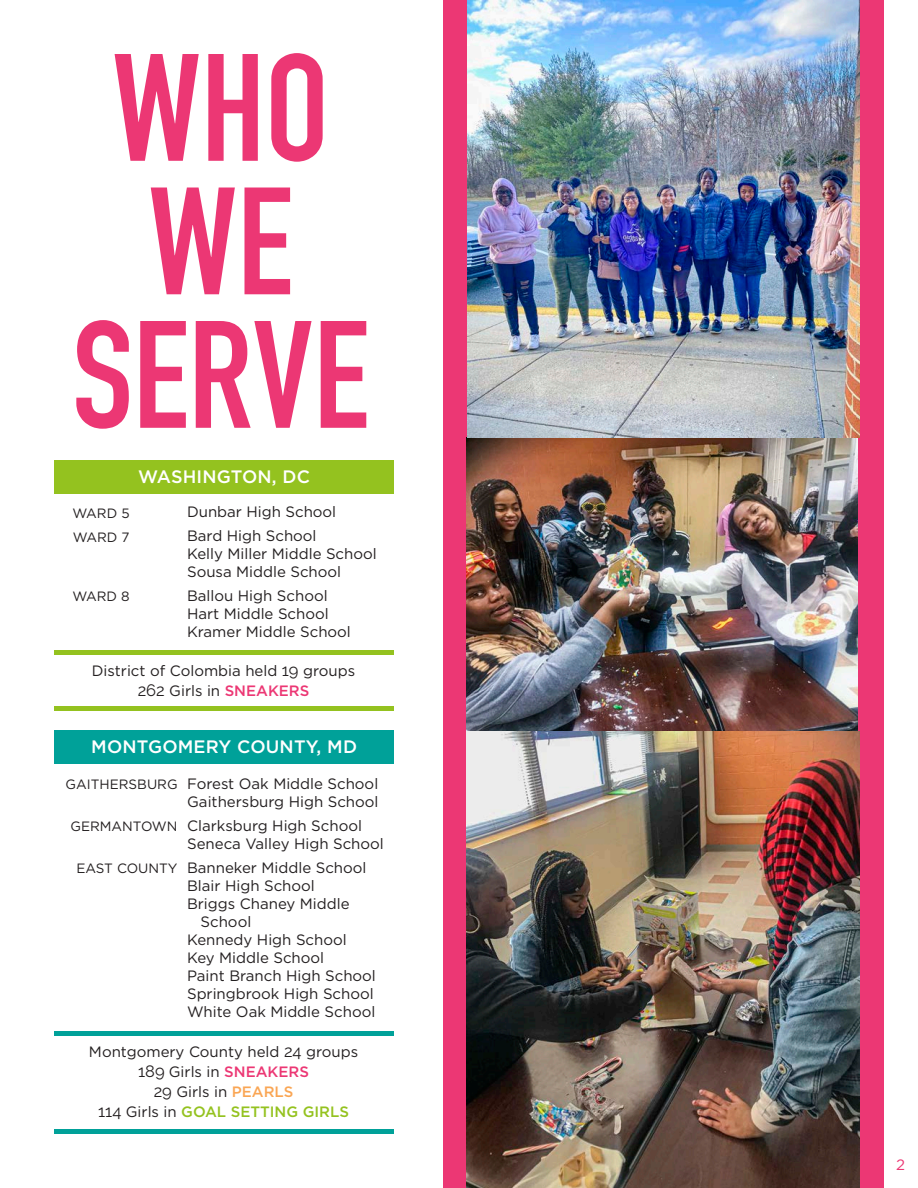
<style>
.page{position:relative;width:918px;height:1188px;background:#fff}
.page>*{position:absolute;margin:0;border:0;box-sizing:border-box;transform-origin:0 0}
.t1{font:700 150px "DIN Condensed";color:#ec3774}
.t2{font:500 18px "Gotham";letter-spacing:.01em;color:#fff}
.t3{font:15px "Gotham";color:#231f20}
.t4{font:500 15px "Gotham";color:#ec3774}
.t5{font:500 15px "Gotham";color:#94c21f}
.t6{font:15px "Gotham";color:#ec3774}
.t7{font:13.5px "Gotham";color:#231f20}
.s1{font-family:"Raleway";font-size:16.5px}
.s2{font-family:"Raleway";font-weight:400;font-size:16.5px;color:#231f20}
.s3{font-weight:400;color:#231f20}
.s4{font-weight:500;color:#faa654}
</style>
<div class="page">
<div style="left:54px;top:1129px;width:339px;height:5px;background:#00a199"></div>
<div style="left:54px;top:730px;width:339px;height:33px;background:#00a199"></div>
<div style="left:54px;top:1031px;width:339px;height:5px;background:#00a199"></div>
<div style="left:54px;top:460px;width:339px;height:34px;background:#94c21f"></div>
<hr style="left:54px;top:651px;width:339px;height:4px;background:#94c21f">
<div style="left:54px;top:706px;width:339px;height:5px;background:#94c21f"></div>
<div style="left:443px;top:0;width:440px;height:1188px;background:#ec3774"></div>
<img style="left:466px;top:0;width:393px;height:1188px">
<p class="t1" style="left:112px;top:7px;width:218px">WHO</p>
<p class="t1" style="left:148px;top:141px;width:146px">WE</p>
<p class="t1" style="left:72px;top:274px;width:298px">SERVE</p>
<p class="t7" style="left:73px;top:504px;width:59px">WARD 5</p>
<p class="t7" style="left:73px;top:528px;width:58px">WARD 7</p>
<p class="t7" style="left:72px;top:588px;width:59px">WARD 8</p>
<p class="t2" style="left:138px;top:464px;width:173px">WASHINGTON, DC</p>
<p class="t3" style="left:187px;top:502px;width:151px">Dunbar High School</p>
<p class="t3" style="left:187px;top:526px;width:131px">Bard High School</p>
<p class="t3" style="left:187px;top:544px;width:191px">Kelly Miller Middle School</p>
<p class="t3" style="left:187px;top:562px;width:156px">Sousa Middle School</p>
<p class="t3" style="left:187px;top:586px;width:142px">Ballou High School</p>
<p class="t3" style="left:187px;top:604px;width:143px">Hart Middle School</p>
<p class="t3" style="left:187px;top:622px;width:165px">Kramer Middle School</p>
<p class="t3" style="left:92px;top:661px;width:265px">District of Colombia held <span class="s1">19</span> groups</p>
<p class="t4" style="left:138px;top:681px;width:173px"><span class="s2">262</span> <span class="s3">Girls in</span> SNEAKERS</p>
<p class="t2" style="left:91px;top:735px;width:267px">MONTGOMERY COUNTY, MD</p>
<p class="t7" style="left:66px;top:776px;width:113px">GAITHERSBURG</p>
<p class="t7" style="left:70px;top:818px;width:109px">GERMANTOWN</p>
<p class="t7" style="left:76px;top:860px;width:103px">EAST COUNTY</p>
<p class="t3" style="left:187px;top:774px;width:193px">Forest Oak Middle School</p>
<p class="t3" style="left:187px;top:792px;width:193px">Gaithersburg High School</p>
<p class="t3" style="left:187px;top:816px;width:176px">Clarksburg High School</p>
<p class="t3" style="left:187px;top:834px;width:198px">Seneca Valley High School</p>
<p class="t3" style="left:187px;top:858px;width:181px">Banneker Middle School</p>
<p class="t3" style="left:187px;top:876px;width:129px">Blair High School</p>
<p class="t3" style="left:187px;top:894px;width:164px">Briggs Chaney Middle</p>
<p class="t3" style="left:201px;top:912px;width:52px">School</p>
<p class="t3" style="left:187px;top:930px;width:161px">Kennedy High School</p>
<p class="t3" style="left:187px;top:948px;width:139px">Key Middle School</p>
<p class="t3" style="left:187px;top:966px;width:190px">Paint Branch High School</p>
<p class="t3" style="left:187px;top:984px;width:188px">Springbrook High School</p>
<p class="t3" style="left:187px;top:1002px;width:190px">White Oak Middle School</p>
<p class="t3" style="left:89px;top:1042px;width:271px">Montgomery County held <span class="s1">24</span> groups</p>
<p class="t4" style="left:138px;top:1062px;width:172px"><span class="s2">189</span> <span class="s3">Girls in</span> SNEAKERS</p>
<p class="t3" style="left:154px;top:1082px;width:141px"><span class="s1">29</span> Girls in <span class="s4">PEARLS</span></p>
<p class="t5" style="left:98px;top:1102px;width:252px"><span class="s2">114</span> <span class="s3">Girls in</span> GOAL SETTING GIRLS</p>
<p class="t6" style="left:896px;top:1155px;width:10px">2</p>
</div>
